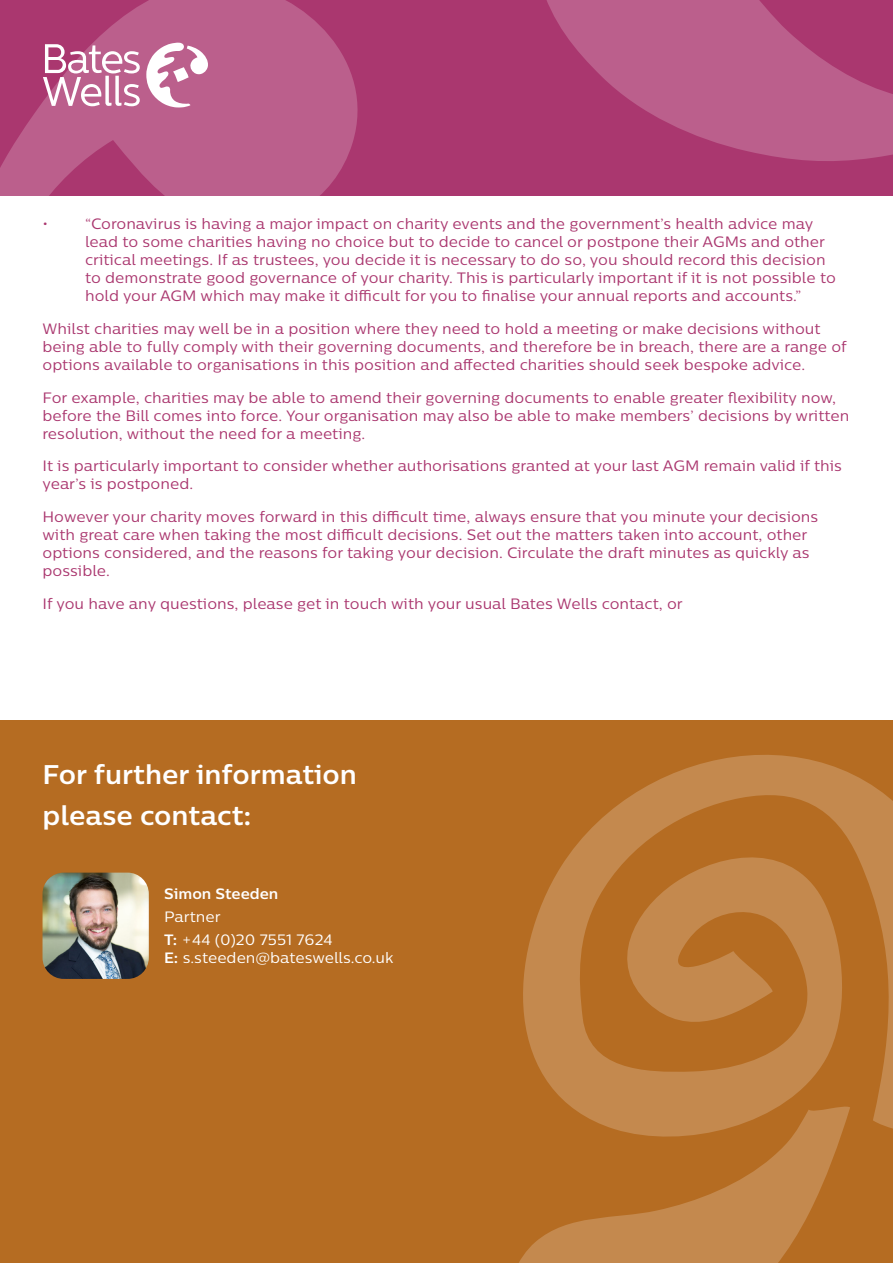
<style>
.page{position:relative;width:893px;height:1263px;background:#fff}
.page>*{position:absolute;margin:0;border:0;box-sizing:border-box;transform-origin:0 0}
.t1{font:700 27px/41px "Centrale Sans";color:#fff}
.t2{font:15px/18px "Centrale Sans";color:#aa376f}
.t3{font:15px/23px "Centrale Sans";color:#fff}
.t4{font:700 15px "Centrale Sans";color:#fff}
.s1{font-weight:700}
</style>
<div class="page">
<div style="left:0;top:720px;width:893px;height:543px;background:#b56c22"></div>
<div style="left:0;top:0;width:893px;height:196px;background:#aa376f"></div>
<svg style="left:0;top:0;width:358px;height:196px;fill:#bb5f8c"></svg>
<svg style="left:547px;top:0;width:346px;height:161px;fill:#bb5f8c"></svg>
<svg style="left:43px;top:44px;width:97px;height:62px;background:#cd8bab"></svg>
<svg style="left:146px;top:42px;width:63px;height:66px;background:#d49cb7"></svg>
<svg style="left:523px;top:755px;width:370px;height:374px"></svg>
<svg style="left:519px;top:1104px;width:331px;height:159px"></svg>
<img style="left:43px;top:873px;width:106px;height:106px">
<p class="t2" style="left:43px;top:214px;width:7px">•</p>
<p class="t2" style="left:85px;top:214px;width:752px">“Coronavirus is having a major impact on charity events and the government’s health advice may lead to some charities having no choice but to decide to cancel or postpone their AGMs and other critical meetings. If as trustees, you decide it is necessary to do so, you should record this decision to demonstrate good governance of your charity. This is particularly important if it is not possible to hold your AGM which may make it difficult for you to finalise your annual reports and accounts.”</p>
<p class="t2" style="left:43px;top:319px;width:806px">Whilst charities may well be in a position where they need to hold a meeting or make decisions without being able to fully comply with their governing documents, and therefore be in breach, there are a range of options available to organisations in this position and affected charities should seek bespoke advice.</p>
<p class="t2" style="left:43px;top:388px;width:808px">For example, charities may be able to amend their governing documents to enable greater flexibility now, before the Bill comes into force. Your organisation may also be able to make members’ decisions by written resolution, without the need for a meeting.</p>
<p class="t2" style="left:43px;top:457px;width:801px">It is particularly important to consider whether authorisations granted at your last AGM remain valid if this year’s is postponed.</p>
<p class="t2" style="left:43px;top:508px;width:777px">However your charity moves forward in this difficult time, always ensure that you minute your decisions with great care when taking the most difficult decisions. Set out the matters taken into account, other options considered, and the reasons for taking your decision. Circulate the draft minutes as quickly as possible.</p>
<p class="t2" style="left:43px;top:595px;width:642px">If you have any questions, please get in touch with your usual Bates Wells contact, or</p>
<h1 class="t1" style="left:43px;top:753px;width:316px">For further information please contact:</h1>
<p class="t4" style="left:164px;top:884px;width:116px">Simon Steeden</p>
<p class="t3" style="left:164px;top:905px;width:170px">Partner<br><span class="s1">T:</span> +44 (0)20 7551 7624</p>
<p class="t3" style="left:164px;top:946px;width:231px"><span class="s1">E:</span> s.steeden@bateswells.co.uk</p>
</div>
